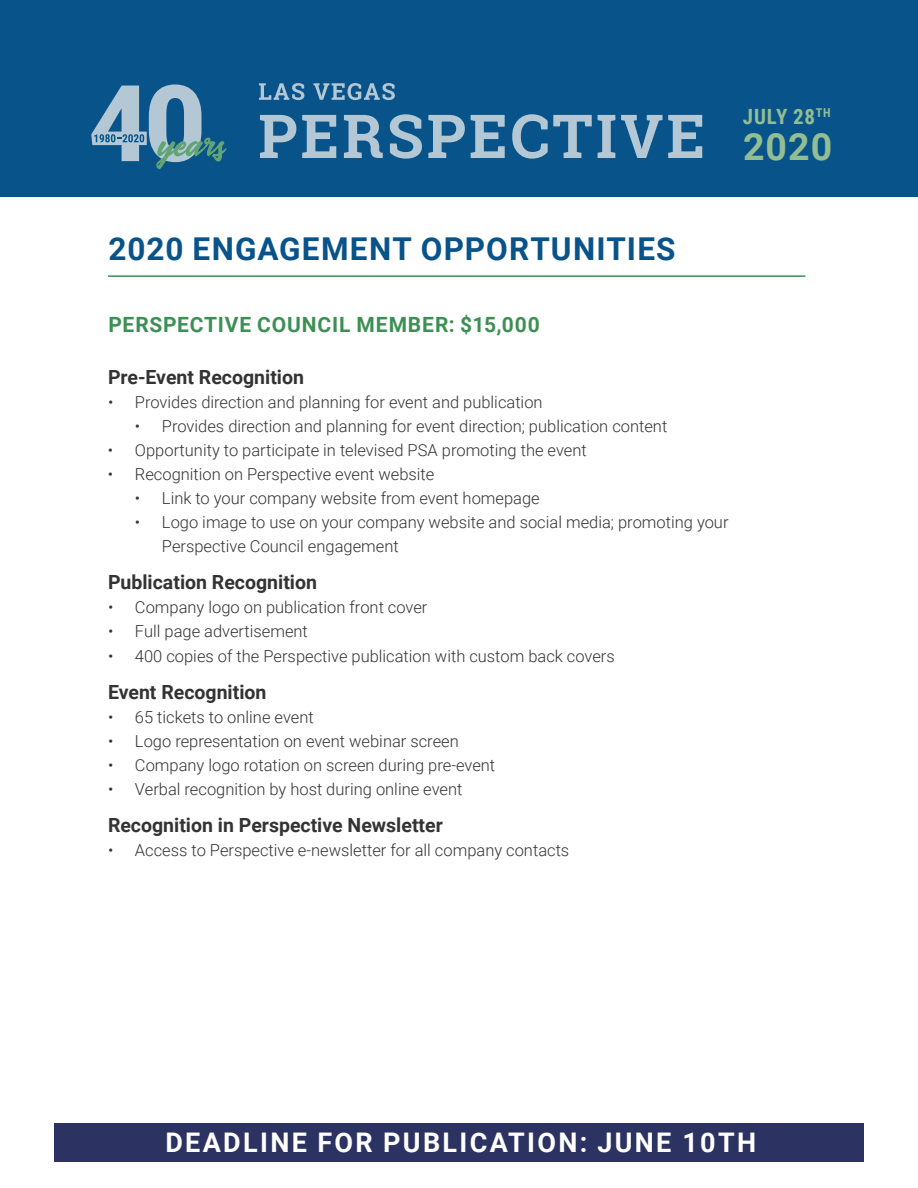
<style>
.page{position:relative;width:918px;height:1188px;background:#fff}
.page>*{position:absolute;margin:0;border:0;box-sizing:border-box;transform-origin:0 0}
.t1{font:700 37.5px "Roboto";color:#93be93}
.t2{font:700 31.5px "Roboto";letter-spacing:.035em;color:#08538a}
.t3{font:700 27px "Roboto";letter-spacing:.085em;color:#fff}
.t4{font:700 21px "Roboto";letter-spacing:.04em;color:#3c9053}
.t5{font:700 21px "Roboto Condensed";letter-spacing:.035em;color:#93be93}
.t6{font:700 19.5px "Roboto";color:#333}
.t7{font:300 16.5px/24px "Roboto";color:#333}
</style>
<div class="page">
<hr style="left:108px;top:275px;width:698px;height:2px;background:#3c9053">
<div style="left:55px;top:1123px;width:809px;height:39px;background:#2c3261"></div>
<div style="left:0;top:0;width:918px;height:197px;background:#08538a"></div>
<svg style="left:91px;top:84px;width:136px;height:85px"></svg>
<svg style="left:259px;top:83px;width:45px;height:17px"></svg>
<svg style="left:314px;top:83px;width:81px;height:17px"></svg>
<svg style="left:260px;top:115px;width:36px;height:43px"></svg>
<svg style="left:302px;top:115px;width:34px;height:43px"></svg>
<svg style="left:344px;top:115px;width:39px;height:43px"></svg>
<svg style="left:390px;top:114px;width:32px;height:45px"></svg>
<svg style="left:428px;top:115px;width:37px;height:43px"></svg>
<svg style="left:471px;top:115px;width:34px;height:43px"></svg>
<svg style="left:512px;top:114px;width:80px;height:45px"></svg>
<svg style="left:598px;top:115px;width:17px;height:43px"></svg>
<svg style="left:621px;top:115px;width:81px;height:43px"></svg>
<p class="t5" style="left:743px;top:102px;width:89px">JULY 28<sup>TH</sup></p>
<h1 class="t1" style="left:743px;top:120px;width:91px">2020</h1>
<h2 class="t2" style="left:109px;top:227px;width:569px">2020 ENGAGEMENT OPPORTUNITIES</h2>
<p class="t4" style="left:108px;top:310px;width:433px">PERSPECTIVE COUNCIL MEMBER: $15,000</p>
<p class="t6" style="left:108px;top:363px;width:198px">Pre-Event Recognition</p>
<p class="t7" style="left:108px;top:390px;width:436px">• Provides direction and planning for event and publication</p>
<p class="t7" style="left:135px;top:414px;width:534px">• Provides direction and planning for event direction; publication content</p>
<p class="t7" style="left:108px;top:438px;width:480px">• Opportunity to participate in televised PSA promoting the event</p>
<p class="t7" style="left:108px;top:462px;width:328px">• Recognition on Perspective event website</p>
<p class="t7" style="left:135px;top:486px;width:406px">• Link to your company website from event homepage</p>
<p class="t7" style="left:162px;top:510px;width:568px;text-indent:-27px">• Logo image to use on your company website and social media; promoting your<br>Perspective Council engagement</p>
<p class="t6" style="left:108px;top:569px;width:211px">Publication Recognition</p>
<p class="t7" style="left:108px;top:595px;width:321px">• Company logo on publication front cover</p>
<p class="t7" style="left:108px;top:619px;width:201px">• Full page advertisement</p>
<p class="t7" style="left:108px;top:643px;width:508px">• 400 copies of the Perspective publication with custom back covers</p>
<p class="t6" style="left:108px;top:678px;width:160px">Event Recognition</p>
<p class="t7" style="left:108px;top:705px;width:207px">• 65 tickets to online event</p>
<p class="t7" style="left:108px;top:729px;width:352px">• Logo representation on event webinar screen</p>
<p class="t7" style="left:108px;top:753px;width:389px">• Company logo rotation on screen during pre-event</p>
<p class="t7" style="left:108px;top:777px;width:356px">• Verbal recognition by host during online event</p>
<p class="t6" style="left:108px;top:812px;width:336px">Recognition in Perspective Newsletter</p>
<p class="t7" style="left:108px;top:838px;width:463px">• Access to Perspective e-newsletter for all company contacts</p>
<h3 class="t3" style="left:165px;top:1124px;width:592px">DEADLINE FOR PUBLICATION: JUNE 10TH</h3>
</div>
